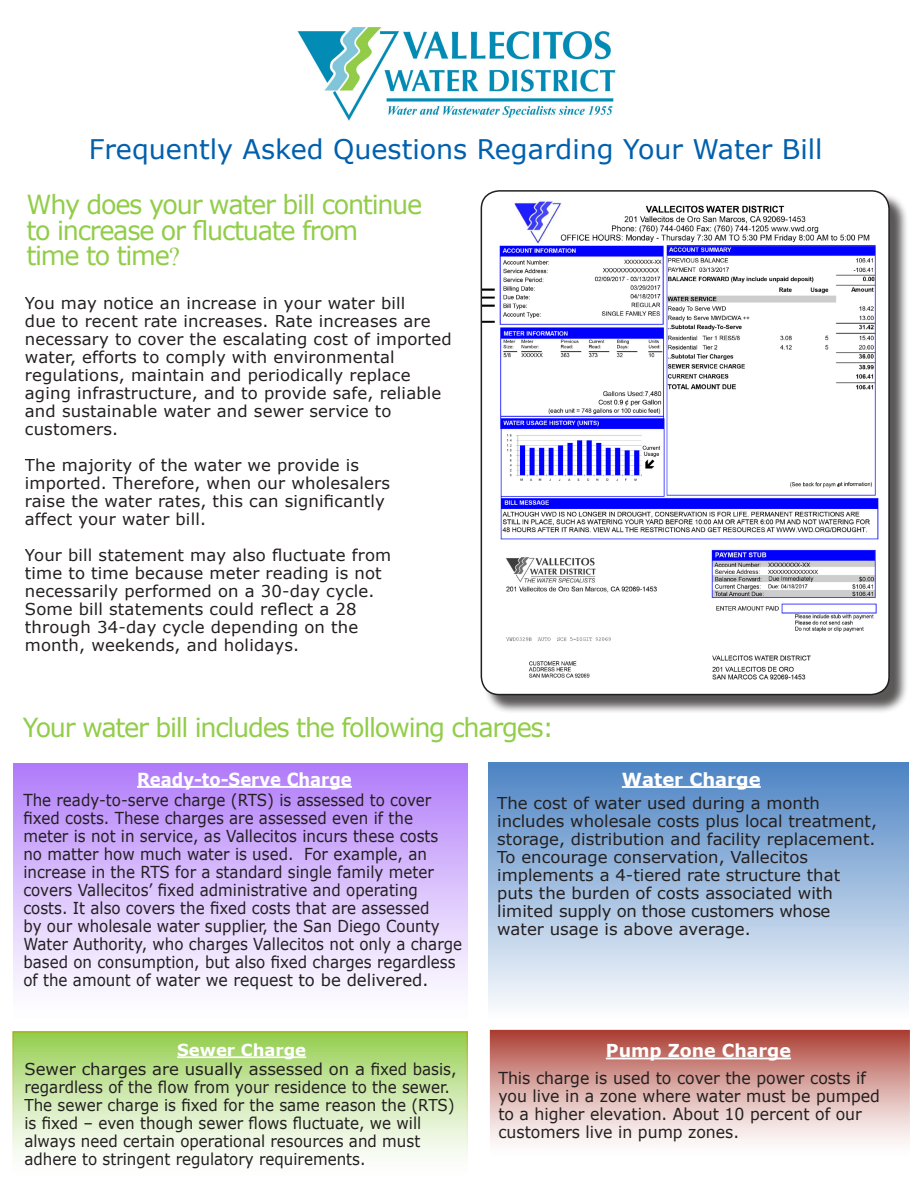
<style>
.page{position:relative;width:918px;height:1188px;background:#fff}
.page>*{position:absolute;margin:0;border:0;box-sizing:border-box;transform-origin:0 0}
.t1{font:27px "Verdana";color:#0160ae}
.t2{font:26.25px/25.5px "Verdana";letter-spacing:-.05em;color:#91cd49}
.t3{font:700 18px "Verdana";color:#fff;scale:.91 1}
.t4{font:700 18px "Verdana";color:#fff}
.t5{font:700 17.85px "Verdana";color:#fff}
.t6{font:16.5px/18px "Verdana";color:#231f20;scale:.91 1}
.t7{font:16.5px/18px "Verdana";color:#231f20;scale:.95 1}
.t8{font:700 16.5px "Verdana";color:#fff}
.t9{font:16.35px/18px "Verdana";letter-spacing:.01em;color:#231f20}
.t10{font:16.35px "Verdana";letter-spacing:.01em;color:#231f20;scale:.92 1}
.s1{font-family:"Times New Roman";font-size:25.5px}
</style>
<div class="page">
<div style="left:490px;top:1030px;width:420px;height:127px;background:linear-gradient(to bottom,#b04a3f,#fff);border:2px solid #aa3c31"></div>
<div style="left:489px;top:762px;width:420px;height:257px;background:linear-gradient(to bottom,#4c83c3,#fdfdfe)"></div>
<div style="left:12px;top:1031px;width:456px;height:145px;background:linear-gradient(to bottom,#99d056,#fff);border:2px solid #a6b01a"></div>
<div style="left:14px;top:764px;width:454px;height:255px;background:linear-gradient(to bottom,#b37ffa,#fff)"></div>
<div style="left:483px;top:192px;width:425px;height:522px;background:#231f20;opacity:.75"></div>
<img style="left:481px;top:191px;width:408px;height:504px">
<div style="left:481px;top:190px;width:409px;height:505px;border:2px solid #231f20;border-radius:18px"></div>
<img style="left:298px;top:27px;width:318px;height:94px">
<hr style="left:622px;top:786px;width:139px;height:2px;background:#fff">
<hr style="left:606px;top:1058px;width:185px;height:1px;background:#fff">
<hr style="left:137px;top:786px;width:215px;height:2px;background:#fff">
<hr style="left:177px;top:1056px;width:129px;height:2px;background:#fff">
<p class="t1" style="left:89px;top:130px;width:735px">Frequently Asked Questions Regarding Your Water Bill</p>
<p class="t2" style="left:27px;top:192px;width:397px">Why does your water bill continue to increase or fluctuate from<br>time to time<span class="s1">?</span></p>
<p class="t9" style="left:25px;top:294px;width:407px">You may notice an increase in your water bill due to recent rate increases. Rate increases are</p>
<p class="t9" style="left:25px;top:330px;width:428px">necessary to cover the escalating cost of imported water, efforts to comply with environmental</p>
<p class="t9" style="left:25px;top:366px;width:387px">regulations, maintain and periodically replace</p>
<p class="t9" style="left:25px;top:384px;width:418px">aging infrastructure, and to provide safe, reliable and sustainable water and sewer service to</p>
<p class="t9" style="left:25px;top:420px;width:95px">customers.</p>
<p class="t9" style="left:25px;top:456px;width:336px">The majority of the water we provide is</p>
<p class="t9" style="left:25px;top:474px;width:367px">imported. Therefore, when our wholesalers</p>
<p class="t9" style="left:25px;top:492px;width:362px">raise the water rates, this can significantly affect your water bill.</p>
<p class="t9" style="left:25px;top:546px;width:368px">Your bill statement may also fluctuate from time to time because meter reading is not necessarily performed on a 30-day cycle.<br>Some bill statements could reflect a 28 through 34-day cycle depending on the</p>
<p class="t9" style="left:25px;top:636px;width:276px">month, weekends, and holidays.</p>
<p class="t2" style="left:23px;top:714px;width:533px">Your water bill includes the following charges:</p>
<p class="t3" style="left:137px;top:766px;width:238px">Ready-to-Serve Charge</p>
<p class="t4" style="left:622px;top:766px;width:140px">Water Charge</p>
<p class="t6" style="left:23px;top:791px;width:484px">The ready-to-serve charge (RTS) is assessed to cover fixed costs. These charges are assessed even if the meter is not in service, as Vallecitos incurs these costs<br>no matter how much water is used. For example, an increase in the RTS for a standard single family meter covers Vallecitos’ fixed administrative and operating costs. It also covers the fixed costs that are assessed<br>by our wholesale water supplier, the San Diego County Water Authority, who charges Vallecitos not only a charge based on consumption, but also fixed charges regardless of the amount of water we request to be delivered.</p>
<p class="t8" style="left:177px;top:1038px;width:131px">Sewer Charge</p>
<p class="t9" style="left:24px;top:1060px;width:434px">Sewer charges are usually assessed on a fixed basis, regardless of the flow from your residence to the sewer.<br>The sewer charge is fixed for the same reason the (RTS) is fixed – even though sewer flows fluctuate, we will</p>
<p class="t10" style="left:24px;top:1130px;width:432px">always need certain operational resources and must</p>
<p class="t10" style="left:24px;top:1148px;width:372px">adhere to stringent regulatory requirements.</p>
<p class="t9" style="left:497px;top:794px;width:381px">The cost of water used during a month includes wholesale costs plus local treatment, storage, distribution and facility replacement.<br>To encourage conservation, Vallecitos implements a 4-tiered rate structure that puts the burden of costs associated with limited supply on those customers whose water usage is above average.</p>
<p class="t5" style="left:606px;top:1038px;width:187px">Pump Zone Charge</p>
<p class="t7" style="left:498px;top:1068px;width:403px">This charge is used to cover the power costs if you live in a zone where water must be pumped to a higher elevation. About 10 percent of our customers live in pump zones.</p>
</div>
